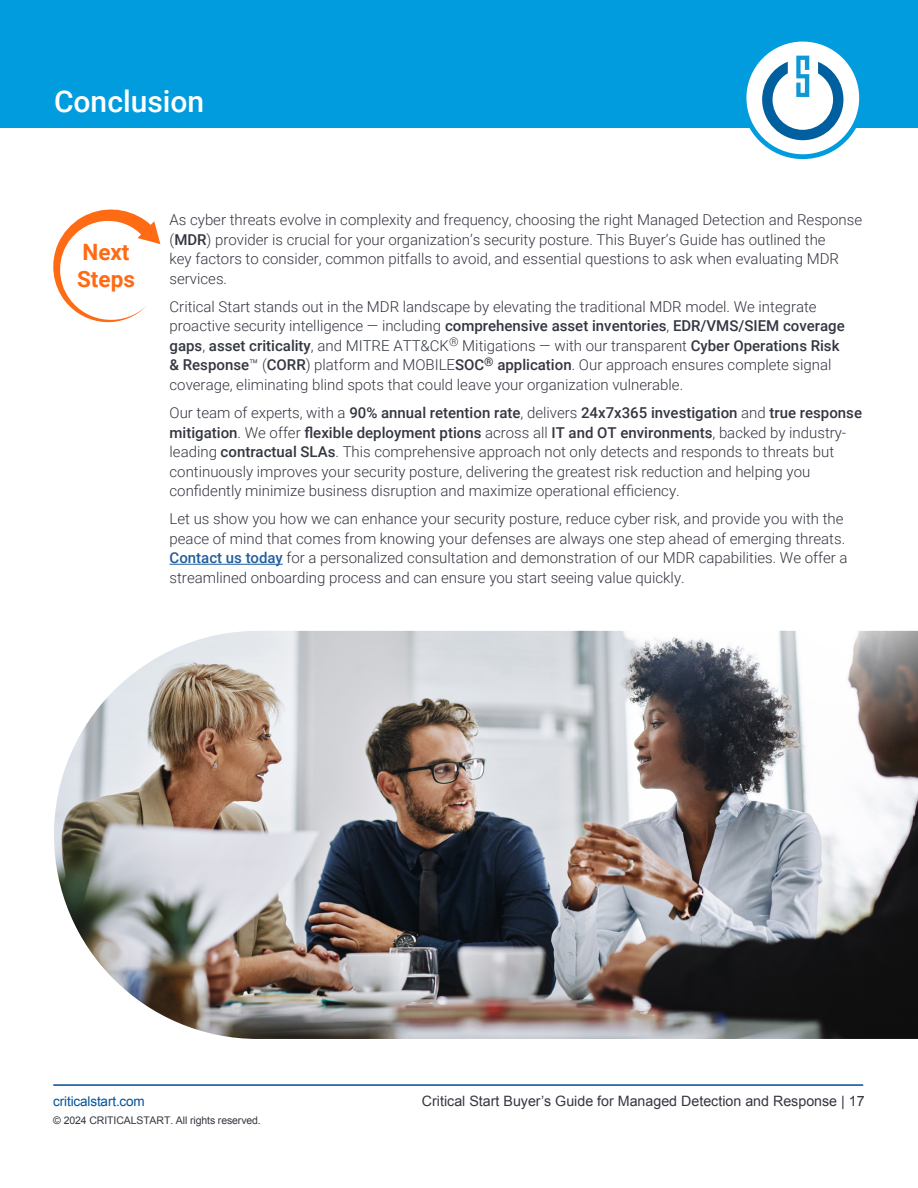
<style>
.page{position:relative;width:918px;height:1188px;background:#fff}
.page>*{position:absolute;margin:0;border:0;box-sizing:border-box;transform-origin:0 0}
.t1{font:500 30px "Roboto";color:#fff}
.t2{font:700 22.5px/27px "Roboto";color:#ff6a14}
.t3{font:300 15px/19.5px "Roboto";color:#343741}
.t4{font:14.25px "Arial";color:#343741}
.t5{font:13.5px "Arial";letter-spacing:-.01em;color:#005499}
.t6{font:10.5px "Arial";letter-spacing:-.01em;color:#343741}
.s1{font-weight:500}
.s2{font-weight:500;color:#215e9e}
</style>
<div class="page">
<div style="left:0;top:0;width:918px;height:128px;background:#009cde"></div>
<div style="left:742px;top:37px;width:122px;height:122px;background:#009cde;border-radius:50%"></div>
<div style="left:746px;top:42px;width:113px;height:112px;background:#fff;border-radius:50%"></div>
<hr style="left:53px;top:1084px;width:810px;height:2px;background:#004c97">
<svg style="left:762px;top:56px;width:81px;height:84px"></svg>
<hr style="left:170px;top:564px;width:113px;height:1px;background:#215e9e">
<img style="left:54px;top:631px;width:864px;height:408px">
<svg style="left:53px;top:209px;width:107px;height:114px"></svg>
<h1 class="t1" style="left:54px;top:81px;width:152px">Conclusion</h1>
<h2 class="t2" style="left:77px;top:238px;width:59px">Next<br>Steps</h2>
<p class="t3" style="left:170px;top:210px;width:694px">As cyber threats evolve in complexity and frequency, choosing the right Managed Detection and Response (<span class="s1">MDR</span>) provider is crucial for your organization’s security posture. This Buyer’s Guide has outlined the<br>key factors to consider, common pitfalls to avoid, and essential questions to ask when evaluating MDR services.</p>
<p class="t3" style="left:170px;top:296px;width:677px">Critical Start stands out in the MDR landscape by elevating the traditional MDR model. We integrate proactive security intelligence — including <span class="s1">comprehensive asset inventories</span>, <span class="s1">EDR/VMS/SIEM coverage gaps</span>, <span class="s1">asset criticality</span>, and MITRE ATT&amp;CK<sup>®</sup> Mitigations — with our transparent <span class="s1">Cyber Operations Risk &amp; Response</span>™️ (<span class="s1">CORR</span>) platform and MOBILE<span class="s1">SOC</span><sup>®</sup> <span class="s1">application</span>. Our approach ensures complete signal coverage, eliminating blind spots that could leave your organization vulnerable.</p>
<p class="t3" style="left:170px;top:402px;width:694px">Our team of experts, with a <span class="s1">90% annual retention rate</span>, delivers <span class="s1">24x7x365 investigation</span> and <span class="s1">true response mitigation</span>. We offer <span class="s1">flexible deployment ptions</span> across all <span class="s1">IT and OT environments</span>, backed by industry&shy;leading <span class="s1">contractual SLAs</span>. This comprehensive approach not only detects and responds to threats but continuously improves your security posture, delivering the greatest risk reduction and helping you confidently minimize business disruption and maximize operational efficiency.</p>
<p class="t3" style="left:170px;top:509px;width:680px">Let us show you how we can enhance your security posture, reduce cyber risk, and provide you with the peace of mind that comes from knowing your defenses are always one step ahead of emerging threats.<br><span class="s2">Contact us today</span> for a personalized consultation and demonstration of our MDR capabilities. We offer a streamlined onboarding process and can ensure you start seeing value quickly.</p>
<p class="t5" style="left:53px;top:1092px;width:93px">criticalstart.com</p>
<p class="t4" style="left:422px;top:1092px;width:444px">Critical Start Buyer’s Guide for Managed Detection and Response | 17</p>
<p class="t6" style="left:53px;top:1113px;width:209px">© 2024 CRITICALSTART. All rights reserved.</p>
</div>
